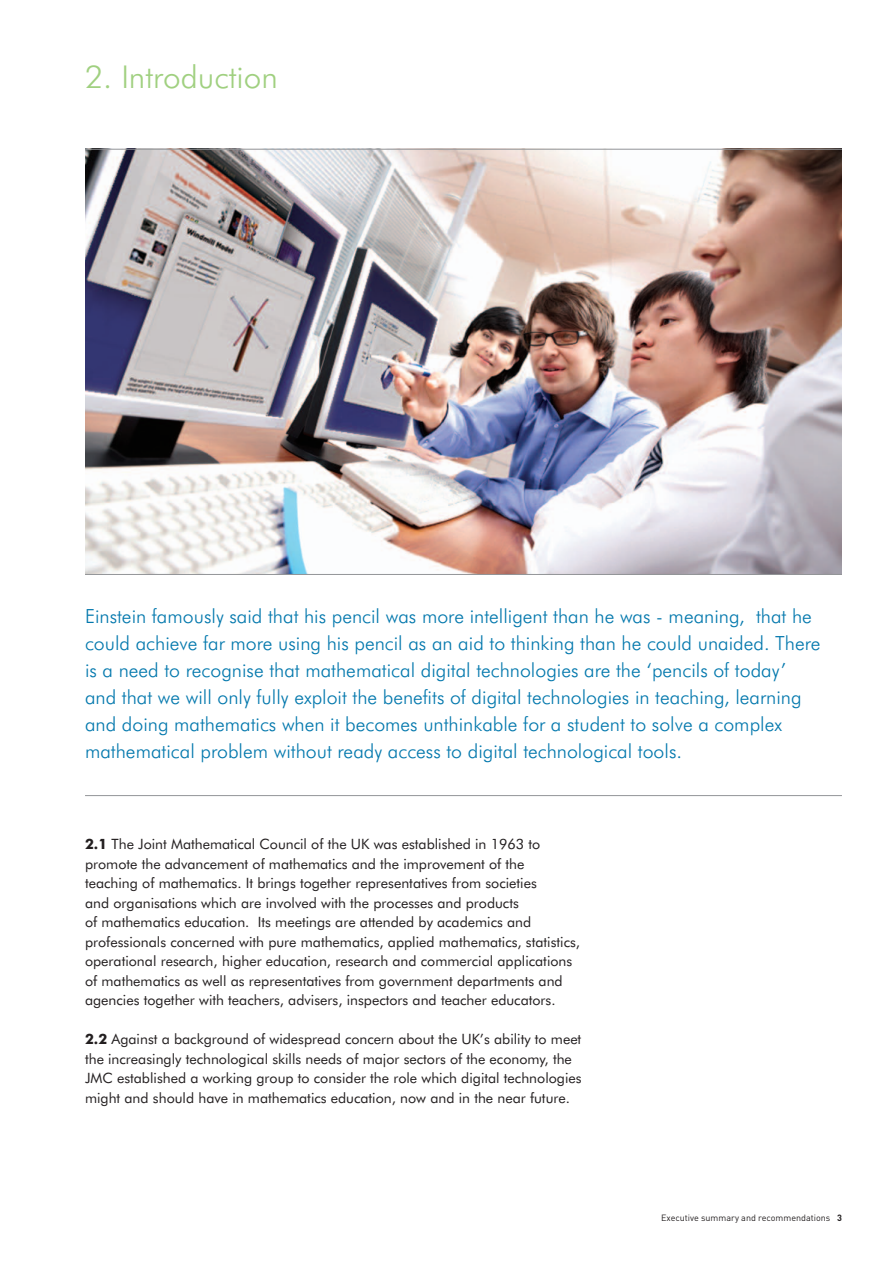
<style>
.page{position:relative;width:893px;height:1263px;background:#fff}
.page>*{position:absolute;margin:0;border:0;box-sizing:border-box;transform-origin:0 0}
.t1{font:300 31.5px "Futura BT";color:#a0d080}
.t2{font:300 19.5px/27px "Futura BT";color:#0378ad}
.t3{font:14.25px/19.5px "Futura BT";color:#231f20}
.t4{font:9px "DIN";color:#231f20}
.s1{font-weight:700}
</style>
<div class="page">
<img style="left:85px;top:150px;width:757px;height:424px">
<hr style="left:85px;top:149px;width:757px;height:1px;background:#939598">
<hr style="left:85px;top:574px;width:757px;height:1px;background:#939598">
<hr style="left:85px;top:795px;width:757px;height:1px;background:#939598">
<h1 class="t1" style="left:85px;top:58px;width:194px">2. Introduction</h1>
<p class="t2" style="left:85px;top:602px;width:737px">Einstein famously said that his pencil was more intelligent than he was - meaning, that he could achieve far more using his pencil as an aid to thinking than he could unaided. There is a need to recognise that mathematical digital technologies are the ‘pencils of today’ and that we will only fully exploit the benefits of digital technologies in teaching, learning and doing mathematics when it becomes unthinkable for a student to solve a complex mathematical problem without ready access to digital technological tools.</p>
<p class="t3" style="left:85px;top:834px;width:496px"><span class="s1">2.1</span> The Joint Mathematical Council of the UK was established in 1963 to promote the advancement of mathematics and the improvement of the teaching of mathematics. It brings together representatives from societies<br>and organisations which are involved with the processes and products<br>of mathematics education. Its meetings are attended by academics and professionals concerned with pure mathematics, applied mathematics, statistics, operational research, higher education, research and commercial applications of mathematics as well as representatives from government departments and agencies together with teachers, advisers, inspectors and teacher educators.</p>
<p class="t3" style="left:85px;top:1029px;width:498px"><span class="s1">2.2</span> Against a background of widespread concern about the UK’s ability to meet the increasingly technological skills needs of major sectors of the economy, the JMC established a working group to consider the role which digital technologies might and should have in mathematics education, now and in the near future.</p>
<p class="t4" style="left:661px;top:1212px;width:182px">Executive summary and recommendations <span class="s1">3</span></p>
</div>
